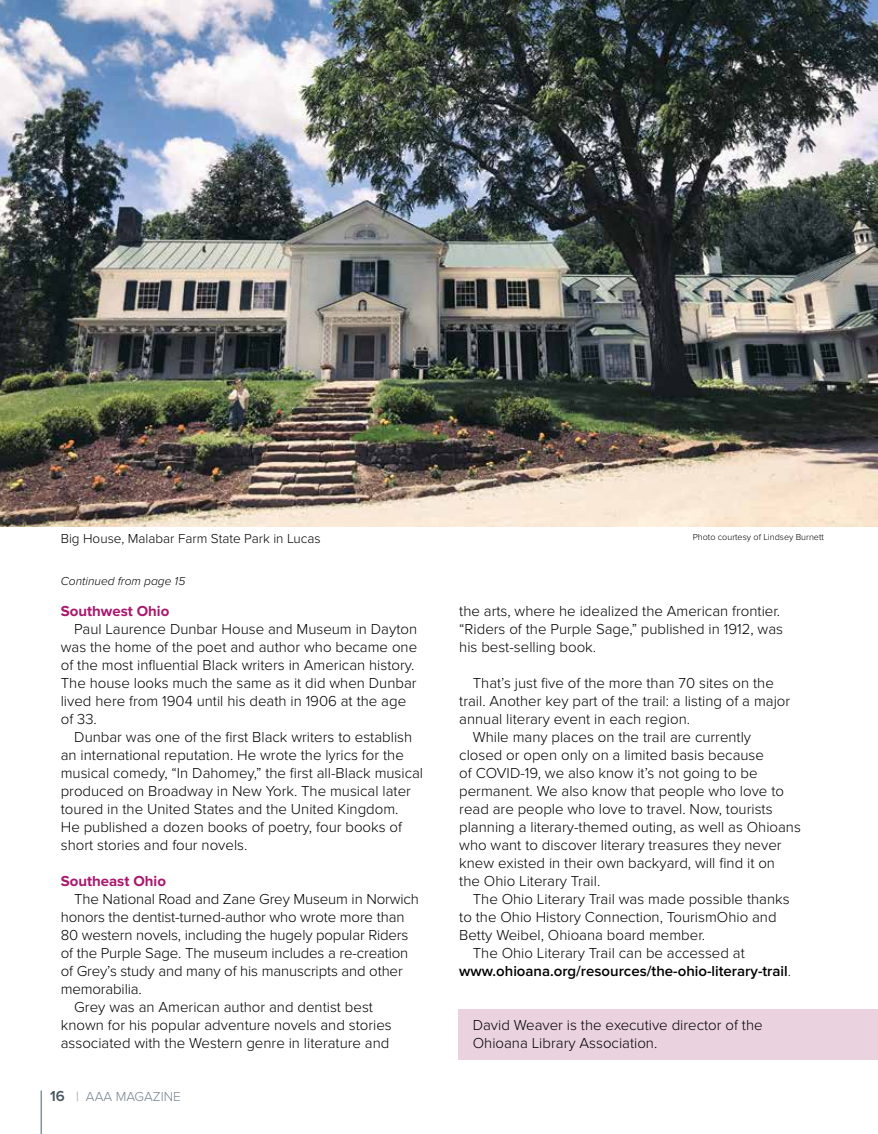
<style>
.page{position:relative;width:878px;height:1134px;background:#fff}
.page>*{position:absolute;margin:0;border:0;box-sizing:border-box;transform-origin:0 0}
.t1{font:300 15px/18px "Proxima Nova";color:#000}
.t2{font:600 15px "Proxima Nova";color:#000}
.t3{font:700 15px "Proxima Nova";color:#aa176d}
.t4{font:300 13.5px "Proxima Nova";color:#000}
.t5{font:300 13.5px "Proxima Nova";color:#74848d}
.t6{font:italic 300 12px "Proxima Nova";color:#000}
.t7{font:300 9px "Proxima Nova";color:#000}
.s1{font-weight:600;font-size:15px;color:#45545d}
.s2{color:#85939c}
.s3{font-weight:300}
</style>
<div class="page">
<hr style="left:40px;top:1090px;width:2px;height:44px;background:#85939c">
<div style="left:458px;top:1010px;width:420px;height:50px;background:#ead2de"></div>
<img style="left:0;top:0;width:878px;height:526px">
<p class="t4" style="left:61px;top:531px;width:261px">Big House, Malabar Farm State Park in Lucas</p>
<p class="t7" style="left:692px;top:531px;width:133px">Photo courtesy of Lindsey Burnett</p>
<p class="t6" style="left:61px;top:574px;width:126px">Continued from page 15</p>
<p class="t3" style="left:61px;top:602px;width:110px">Southwest Ohio</p>
<p class="t1" style="left:61px;top:620px;width:358px;text-indent:14px">Paul Laurence Dunbar House and Museum in Dayton was the home of the poet and author who became one of the most influential Black writers in American history.<br>The house looks much the same as it did when Dunbar lived here from 1904 until his death in 1906 at the age of 33.</p>
<p class="t1" style="left:61px;top:728px;width:364px;text-indent:14px">Dunbar was one of the first Black writers to establish an international reputation. He wrote the lyrics for the musical comedy, “In Dahomey,” the first all-Black musical produced on Broadway in New York. The musical later toured in the United States and the United Kingdom.<br>He published a dozen books of poetry, four books of short stories and four novels.</p>
<p class="t3" style="left:61px;top:872px;width:107px">Southeast Ohio</p>
<p class="t1" style="left:74px;top:890px;width:346px">The National Road and Zane Grey Museum in Norwich</p>
<p class="t1" style="left:61px;top:908px;width:345px">honors the dentist-turned-author who wrote more than</p>
<p class="t1" style="left:61px;top:926px;width:349px">80 western novels, including the hugely popular Riders</p>
<p class="t1" style="left:61px;top:944px;width:349px">of the Purple Sage. The museum includes a re-creation</p>
<p class="t1" style="left:61px;top:962px;width:343px">of Grey’s study and many of his manuscripts and other</p>
<p class="t1" style="left:61px;top:980px;width:82px">memorabilia.</p>
<p class="t1" style="left:74px;top:998px;width:300px">Grey was an American author and dentist best</p>
<p class="t1" style="left:61px;top:1016px;width:332px">known for his popular adventure novels and stories</p>
<p class="t1" style="left:61px;top:1034px;width:330px">associated with the Western genre in literature and</p>
<p class="t5" style="left:50px;top:1088px;width:132px"><span class="s1">16</span> <span class="s2">|</span> AAA MAGAZINE</p>
<p class="t1" style="left:459px;top:602px;width:325px">the arts, where he idealized the American frontier. “Riders of the Purple Sage,” published in 1912, was his best-selling book.</p>
<p class="t1" style="left:472px;top:674px;width:303px">That’s just five of the more than 70 sites on the</p>
<p class="t1" style="left:459px;top:692px;width:332px">trail. Another key part of the trail: a listing of a major</p>
<p class="t1" style="left:459px;top:710px;width:232px">annual literary event in each region.</p>
<p class="t1" style="left:472px;top:728px;width:280px">While many places on the trail are currently</p>
<p class="t1" style="left:459px;top:746px;width:306px">closed or open only on a limited basis because</p>
<p class="t1" style="left:459px;top:764px;width:300px">of COVID-19, we also know it’s not going to be</p>
<p class="t1" style="left:459px;top:782px;width:326px">permanent. We also know that people who love to</p>
<p class="t1" style="left:459px;top:800px;width:315px">read are people who love to travel. Now, tourists</p>
<p class="t1" style="left:459px;top:818px;width:343px">planning a literary-themed outing, as well as Ohioans</p>
<p class="t1" style="left:459px;top:836px;width:324px">who want to discover literary treasures they never</p>
<p class="t1" style="left:459px;top:854px;width:317px">knew existed in their own backyard, will find it on</p>
<p class="t1" style="left:459px;top:872px;width:142px">the Ohio Literary Trail.</p>
<p class="t1" style="left:472px;top:890px;width:318px">The Ohio Literary Trail was made possible thanks</p>
<p class="t1" style="left:459px;top:908px;width:319px">to the Ohio History Connection, TourismOhio and</p>
<p class="t1" style="left:459px;top:926px;width:247px">Betty Weibel, Ohioana board member.</p>
<p class="t1" style="left:472px;top:944px;width:273px">The Ohio Literary Trail can be accessed at</p>
<p class="t2" style="left:459px;top:962px;width:333px">www.ohioana.org/resources/the-ohio-literary-trail<span class="s3">.</span></p>
<p class="t1" style="left:472px;top:1016px;width:291px">David Weaver is the executive director of the<br>Ohioana Library Association.</p>
</div>
